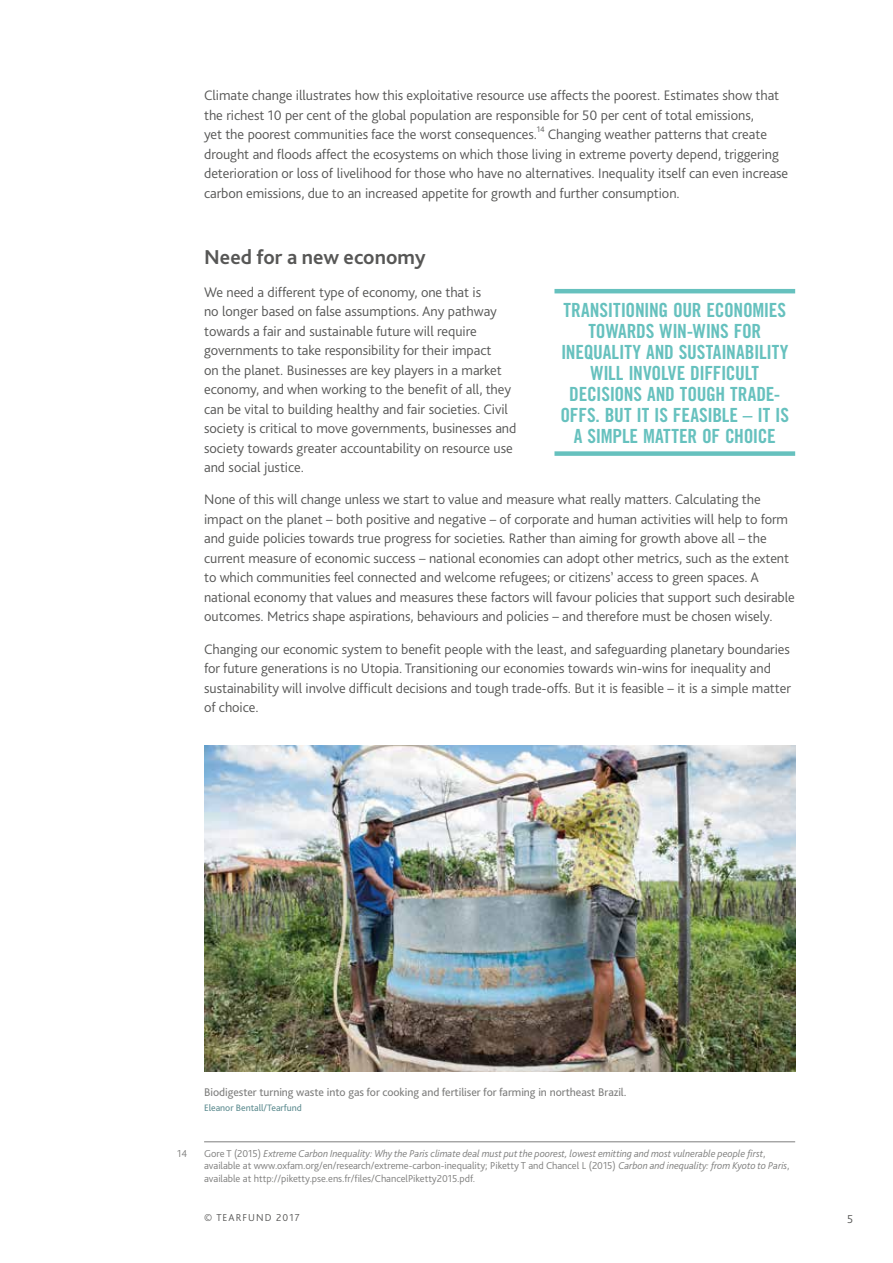
<style>
.page{position:relative;width:893px;height:1263px;background:#fff}
.page>*{position:absolute;margin:0;border:0;box-sizing:border-box;transform-origin:0 0}
.t1{font:700 21px "Bliss Pro";color:#575756}
.t2{font:19.5px/21px "Trade Gothic Bold Cond Twenty";letter-spacing:-.015em;color:#66c1be;text-align:center}
.t3{font:300 14.4px/19.5px "Bliss Pro";letter-spacing:-.005em;color:#575756}
.t4{font:300 12px "Bliss Pro";color:#575756}
.t5{font:11.7px "Bliss Pro";letter-spacing:-.005em;color:#7e7e7d}
.t6{font:300 10.5px/12.8px "Bliss Pro";letter-spacing:-.005em;color:#7e7e7d}
.t7{font:300 10.5px "Bliss Pro";letter-spacing:.1em;color:#575756}
.t8{font:9.75px "Bliss Pro";letter-spacing:-.005em;color:#5f8d91}
.t9{font:300 8.4px "Bliss Pro";color:#575756}
.s1{font-weight:400;font-style:italic}
.s2{font-style:italic}
</style>
<div class="page">
<img style="left:204px;top:745px;width:591px;height:326px">
<hr style="left:204px;top:1141px;width:591px;height:1px;background:#7e7e7d">
<hr style="left:554px;top:289px;width:241px;height:4px;background:#66c1be">
<div style="left:554px;top:451px;width:241px;height:5px;background:#66c1be"></div>
<p class="t3" style="left:204px;top:85px;width:577px">Climate change illustrates how this exploitative resource use affects the poorest. Estimates show that the richest 10 per cent of the global population are responsible for 50 per cent of total emissions,<br>yet the poorest communities face the worst consequences.</p>
<p class="t9" style="left:537px;top:124px;width:9px">14</p>
<p class="t3" style="left:204px;top:124px;width:586px;text-indent:344px">Changing weather patterns that create drought and floods affect the ecosystems on which those living in extreme poverty depend, triggering deterioration or loss of livelihood for those who have no alternatives. Inequality itself can even increase carbon emissions, due to an increased appetite for growth and further consumption.</p>
<h1 class="t1" style="left:204px;top:244px;width:223px">Need for a new economy</h1>
<p class="t3" style="left:204px;top:282px;width:314px">We need a different type of economy, one that is<br>no longer based on false assumptions. Any pathway towards a fair and sustainable future will require governments to take responsibility for their impact<br>on the planet. Businesses are key players in a market economy, and when working to the benefit of all, they can be vital to building healthy and fair societies. Civil society is critical to move governments, businesses and society towards greater accountability on resource use and social justice.</p>
<p class="t3" style="left:204px;top:489px;width:592px">None of this will change unless we start to value and measure what really matters. Calculating the impact on the planet – both positive and negative – of corporate and human activities will help to form and guide policies towards true progress for societies<span class="s1">.</span> Rather than aiming for growth above all – the current measure of economic success – national economies can adopt other metrics, such as the extent to which communities feel connected and welcome refugees; or citizens’ access to green spaces. A national economy that values and measures these factors will favour policies that support such desirable outcomes. Metrics shape aspirations, behaviours and policies – and therefore must be chosen wisely.</p>
<p class="t3" style="left:204px;top:639px;width:588px">Changing our economic system to benefit people with the least, and safeguarding planetary boundaries for future generations is no Utopia. Transitioning our economies towards win-wins for inequality and sustainability will involve difficult decisions and tough trade-offs. But it is feasible – it is a simple matter of choice.</p>
<h2 class="t2" style="left:561px;top:299px;width:230px">TRANSITIONING OUR ECONOMIES<br>TOWARDS WIN-WINS FOR<br>INEQUALITY AND SUSTAINABILITY<br>WILL INVOLVE DIFFICULT<br>DECISIONS AND TOUGH TRADE-<br>OFFS. BUT IT IS FEASIBLE – IT IS<br>A SIMPLE MATTER OF CHOICE</h2>
<p class="t5" style="left:204px;top:1085px;width:424px">Biodigester turning waste into gas for cooking and fertiliser for farming in northeast Brazil.</p>
<p class="t8" style="left:204px;top:1101px;width:99px">Eleanor Bentall/Tearfund</p>
<p class="t6" style="left:177px;top:1146px;width:11px">14</p>
<p class="t6" style="left:204px;top:1146px;width:587px">Gore T (2015) <span class="s2">Extreme Carbon Inequality: Why the Paris climate deal must put the poorest, lowest emitting and most vulnerable people first</span>, available at www.oxfam.org/en/research/extreme-carbon-inequality; Piketty T and Chancel L (2015) <span class="s2">Carbon and inequality: from Kyoto to Paris</span>, available at http://piketty.pse.ens.fr/files/ChancelPiketty2015.pdf.</p>
<p class="t7" style="left:204px;top:1211px;width:97px">© TEARFUND 2017</p>
<p class="t4" style="left:847px;top:1211px;width:8px">5</p>
</div>
